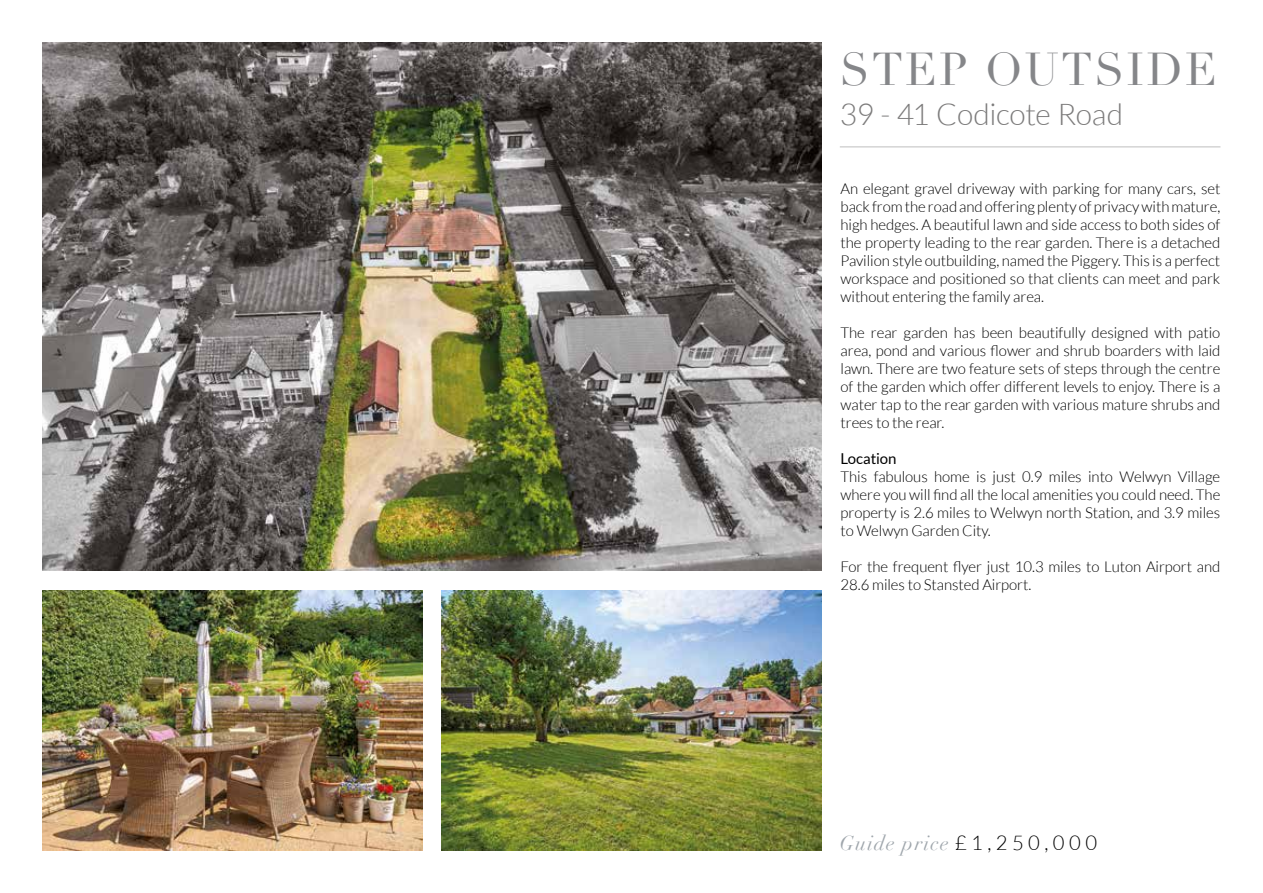
<style>
.page{position:relative;width:1263px;height:893px;background:#fff}
.page>*{position:absolute;margin:0;border:0;box-sizing:border-box;transform-origin:0 0}
.t1{font:45px "Didot";letter-spacing:.05em;color:#858689}
.t2{font:300 30px "Lato";letter-spacing:-.01em;color:#7c7b7b}
.t3{font:italic 20.25px "Didot";letter-spacing:.06em;color:#9fa6ac}
.t4{font:300 15px/18px "Lato";letter-spacing:-.005em;color:#000;text-align:justify}
.t5{font:15px "Lato";letter-spacing:-.005em;color:#000}
.s1{font-family:"Lato";font-weight:300;font-style:normal;color:#000}
</style>
<div class="page">
<img style="left:43px;top:43px;width:778px;height:528px">
<img style="left:43px;top:590px;width:379px;height:260px">
<img style="left:442px;top:590px;width:380px;height:260px">
<hr style="left:840px;top:147px;width:380px;height:1px;background:#bebebe">
<h1 class="t1" style="left:840px;top:42px;width:379px">STEP OUTSIDE</h1>
<h2 class="t2" style="left:840px;top:99px;width:285px">39 - 41 Codicote Road</h2>
<p class="t4" style="left:840px;top:180px;width:381px">An elegant gravel driveway with parking for many cars, set back from the road and offering plenty of privacy with mature, high hedges. A beautiful lawn and side access to both sides of the property leading to the rear garden. There is a detached Pavilion style outbuilding, named the Piggery. This is a perfect workspace and positioned so that clients can meet and park without entering the family area.</p>
<p class="t4" style="left:840px;top:324px;width:381px">The rear garden has been beautifully designed with patio area, pond and various flower and shrub boarders with laid lawn. There are two feature sets of steps through the centre of the garden which offer different levels to enjoy. There is a water tap to the rear garden with various mature shrubs and trees to the rear.</p>
<p class="t5" style="left:840px;top:450px;width:57px">Location</p>
<p class="t4" style="left:840px;top:468px;width:381px">This fabulous home is just 0.9 miles into Welwyn Village where you will find all the local amenities you could need. The property is 2.6 miles to Welwyn north Station, and 3.9 miles to Welwyn Garden City.</p>
<p class="t4" style="left:840px;top:558px;width:381px">For the frequent flyer just 10.3 miles to Luton Airport and<br>28.6 miles to Stansted Airport.</p>
<h3 class="t3" style="left:840px;top:831px;width:259px">Guide price<span class="s1">£1,250,000</span></h3>
</div>
